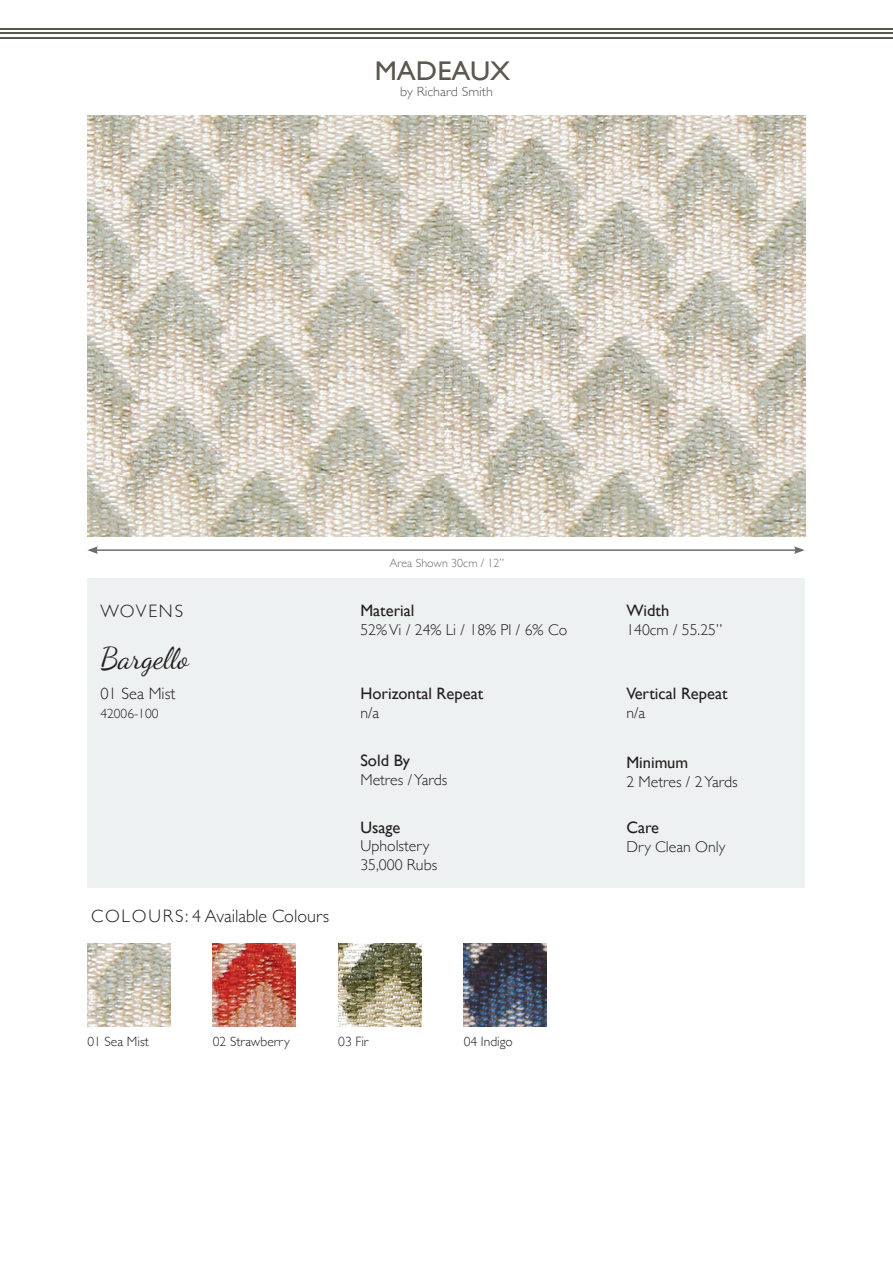
<style>
.page{position:relative;width:893px;height:1263px;background:#fff}
.page>*{position:absolute;margin:0;border:0;box-sizing:border-box;transform-origin:0 0}
.t1{font:30px "Dancing Script";color:#231f20}
.t2{font:27px "Gill Sans";color:#5c584f;scale:1.05 1}
.t3{font:300 18px "Gill Sans";color:#231f20}
.t4{font:16.5px "Gill Sans";color:#231f20}
.t5{font:300 16.5px "Gill Sans";color:#231f20}
.t6{font:300 15.75px/18.9px "Gill Sans";color:#231f20}
.t7{font:300 13.5px "Gill Sans";color:#231f20}
.t8{font:300 13.35px "Gill Sans";color:#5c584f;scale:1.05 1}
.t9{font:300 12px "Gill Sans";color:#6c6d70}
</style>
<div class="page">
<hr style="left:1px;top:37px;width:892px;height:2px;background:#5c584f">
<hr style="left:1px;top:32px;width:892px;height:2px;background:#5c584f">
<hr style="left:0;top:28px;width:892px;height:2px;background:#5c584f">
<hr style="left:96px;top:549px;width:700px;height:2px;background:#6c6d70">
<svg style="left:87px;top:546px;width:11px;height:8px"></svg>
<svg style="left:794px;top:546px;width:11px;height:8px"></svg>
<img style="left:464px;top:943px;width:83px;height:83px">
<img style="left:338px;top:943px;width:83px;height:83px">
<img style="left:213px;top:943px;width:83px;height:83px">
<img style="left:87px;top:943px;width:83px;height:83px">
<img style="left:88px;top:116px;width:718px;height:421px">
<div style="left:87px;top:578px;width:718px;height:310px;background:#eef1f1"></div>
<h2 class="t2" style="left:375px;top:55px;width:131px">MADEAUX</h2>
<p class="t8" style="left:400px;top:81px;width:90px">by Richard Smith</p>
<p class="t3" style="left:100px;top:597px;width:84px">WOVENS</p>
<h1 class="t1" style="left:100px;top:635px;width:90px">Bargello</h1>
<p class="t5" style="left:100px;top:681px;width:77px">01 Sea Mist</p>
<p class="t7" style="left:100px;top:703px;width:60px">42006-100</p>
<p class="t3" style="left:91px;top:902px;width:240px">COLOURS: 4 Available Colours</p>
<p class="t9" style="left:390px;top:553px;width:116px">Area Shown 30cm / 12”</p>
<p class="t4" style="left:360px;top:600px;width:56px">Material</p>
<p class="t6" style="left:360px;top:619px;width:208px">52% Vi / 24% Li / 18% Pl / 6% Co</p>
<p class="t4" style="left:360px;top:684px;width:124px">Horizontal Repeat</p>
<p class="t6" style="left:360px;top:703px;width:20px">n/a</p>
<p class="t4" style="left:360px;top:751px;width:51px">Sold By</p>
<p class="t6" style="left:360px;top:770px;width:88px">Metres / Yards</p>
<p class="t4" style="left:360px;top:817px;width:42px">Usage</p>
<p class="t6" style="left:360px;top:836px;width:78px">Upholstery<br>35,000 Rubs</p>
<p class="t7" style="left:87px;top:1031px;width:63px">01 Sea Mist</p>
<p class="t7" style="left:213px;top:1031px;width:78px">02 Strawberry</p>
<p class="t7" style="left:338px;top:1031px;width:32px">03 Fir</p>
<p class="t7" style="left:464px;top:1031px;width:51px">04 Indigo</p>
<p class="t4" style="left:626px;top:600px;width:44px">Width</p>
<p class="t6" style="left:626px;top:619px;width:98px">140cm / 55.25”</p>
<p class="t4" style="left:626px;top:684px;width:103px">Vertical Repeat</p>
<p class="t6" style="left:626px;top:703px;width:20px">n/a</p>
<p class="t4" style="left:626px;top:753px;width:63px">Minimum</p>
<p class="t6" style="left:626px;top:772px;width:113px">2 Metres / 2 Yards</p>
<p class="t4" style="left:626px;top:817px;width:34px">Care</p>
<p class="t6" style="left:626px;top:836px;width:100px">Dry Clean Only</p>
</div>
